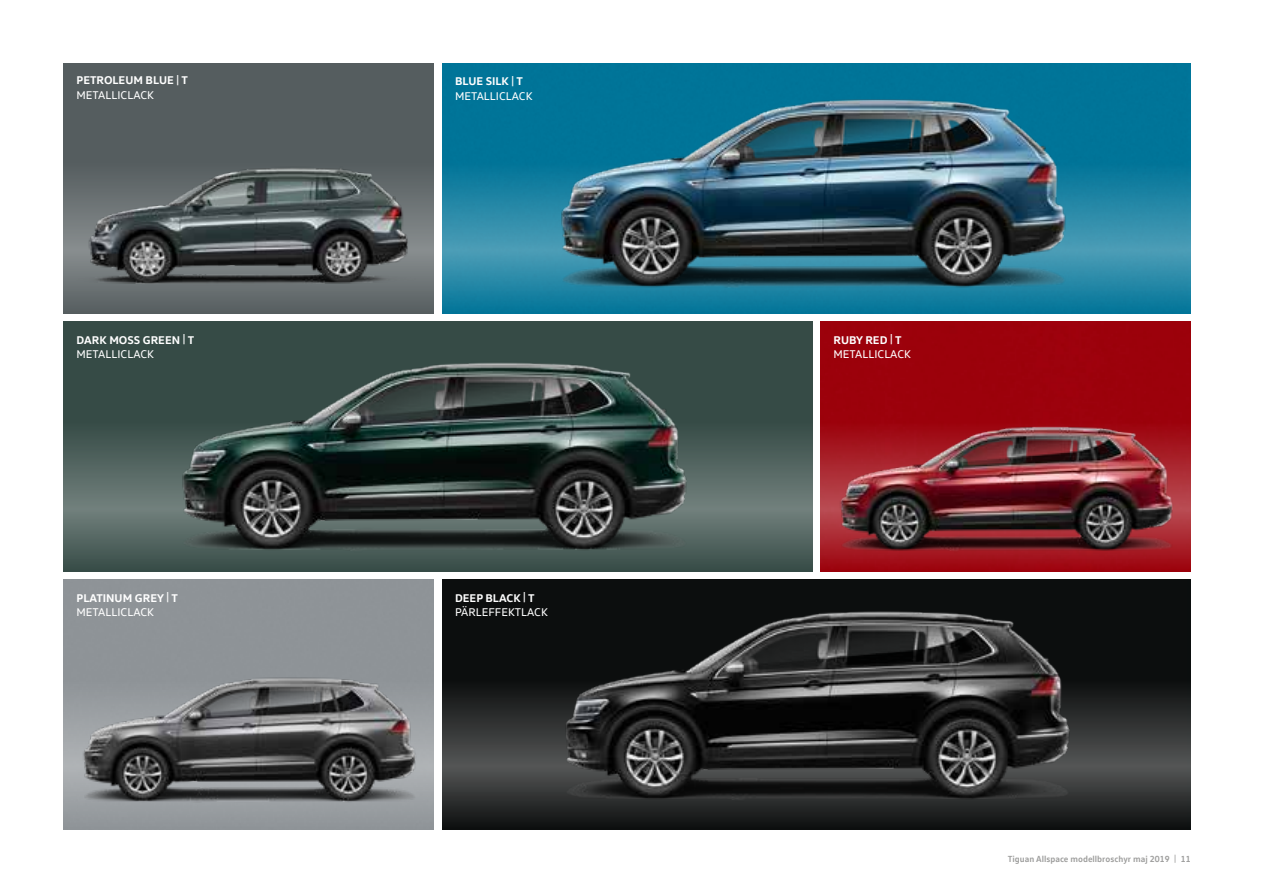
<style>
.page{position:relative;width:1263px;height:893px;background:#fff}
.page>*{position:absolute;margin:0;border:0;box-sizing:border-box;transform-origin:0 0}
.t1{font:700 11.4px "VW Head";color:#fff}
.t2{font:11.4px "VW Head";color:#fff}
.t3{font:700 9px "VW Text";color:#9d9d9c}
</style>
<div class="page">
<img style="left:442px;top:579px;width:749px;height:250px">
<img style="left:480px;top:580px;width:672px;height:249px">
<div style="left:821px;top:322px;width:370px;height:250px;background:#9c010b"></div>
<img style="left:64px;top:322px;width:748px;height:250px">
<img style="left:442px;top:64px;width:749px;height:249px">
<img style="left:64px;top:64px;width:370px;height:249px">
<img style="left:64px;top:592px;width:370px;height:237px">
<img style="left:476px;top:64px;width:672px;height:250px">
<img style="left:98px;top:322px;width:672px;height:249px">
<img style="left:821px;top:340px;width:370px;height:231px">
<p class="t1" style="left:77px;top:73px;width:113px">PETROLEUM BLUE | T</p>
<p class="t2" style="left:77px;top:88px;width:79px">METALLICLACK</p>
<p class="t1" style="left:455px;top:74px;width:70px">BLUE SILK | T</p>
<p class="t2" style="left:455px;top:89px;width:79px">METALLICLACK</p>
<p class="t1" style="left:77px;top:332px;width:119px">DARK MOSS GREEN | T</p>
<p class="t2" style="left:77px;top:347px;width:79px">METALLICLACK</p>
<p class="t1" style="left:833px;top:332px;width:70px">RUBY RED | T</p>
<p class="t2" style="left:833px;top:347px;width:79px">METALLICLACK</p>
<p class="t1" style="left:77px;top:591px;width:103px">PLATINUM GREY | T</p>
<p class="t2" style="left:77px;top:605px;width:79px">METALLICLACK</p>
<p class="t1" style="left:455px;top:591px;width:81px">DEEP BLACK | T</p>
<p class="t2" style="left:455px;top:605px;width:94px">PÄRLEFFEKTLACK</p>
<p class="t3" style="left:1008px;top:853px;width:184px">Tiguan Allspace modellbroschyr maj 2019 | 11</p>
</div>
